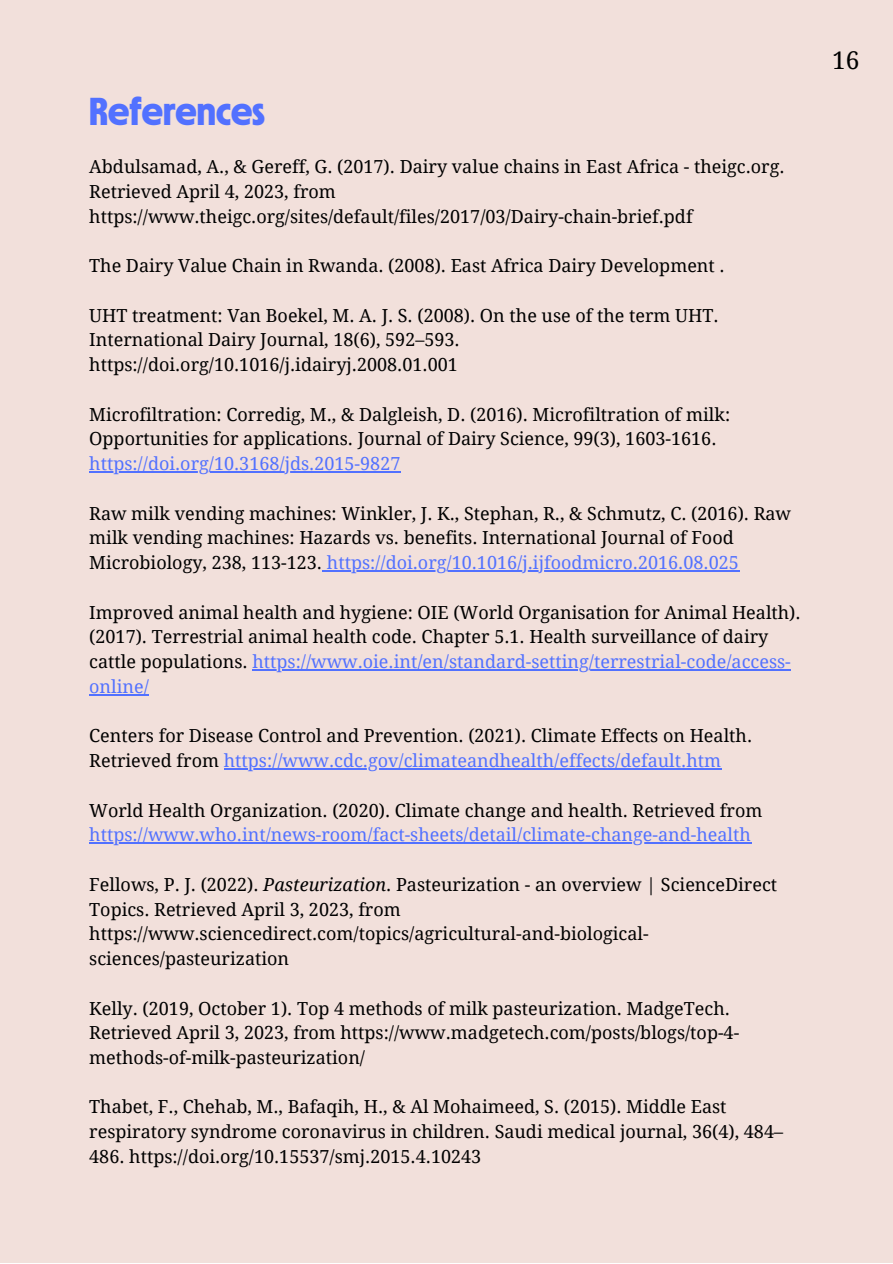
<style>
.page{position:relative;width:893px;height:1264px;background:#fff}
.page>*{position:absolute;margin:0;border:0;box-sizing:border-box;transform-origin:0 0}
.t1{font:700 39px "MD Nichrome Test";color:#5271ff}
.t2{font:24.45px "Droid Serif";color:#000}
.t3{font:18px/24.8px "Droid Serif";color:#000}
.t4{font:18px "Droid Serif";color:#5271ff}
.s1{color:#5271ff}
.s2{font-style:italic}
</style>
<div class="page">
<div style="left:0;top:0;width:892px;height:1262px;background:#f2e0db"></div>
<hr style="left:89px;top:471px;width:311px;height:1px;background:#5271ff">
<hr style="left:327px;top:570px;width:412px;height:1px;background:#5271ff">
<hr style="left:252px;top:669px;width:539px;height:1px;background:#5271ff">
<hr style="left:89px;top:694px;width:60px;height:1px;background:#5271ff">
<hr style="left:224px;top:768px;width:497px;height:1px;background:#5271ff">
<hr style="left:89px;top:842px;width:662px;height:1px;background:#5271ff">
<h1 class="t1" style="left:89px;top:92px;width:177px">References</h1>
<p class="t3" style="left:89px;top:155px;width:696px">Abdulsamad, A., &amp; Gereff, G. (2017). Dairy value chains in East Africa - theigc.org.<br>Retrieved April 4, 2023, from https://www.theigc.org/sites/default/files/2017/03/Dairy-chain-brief.pdf</p>
<p class="t3" style="left:89px;top:254px;width:637px">The Dairy Value Chain in Rwanda. (2008). East Africa Dairy Development .</p>
<p class="t3" style="left:89px;top:303px;width:630px">UHT treatment: Van Boekel, M. A. J. S. (2008). On the use of the term UHT.<br>International Dairy Journal, 18(6), 592–593. https://doi.org/10.1016/j.idairyj.2008.01.001</p>
<p class="t3" style="left:89px;top:402px;width:642px">Microfiltration: Corredig, M., &amp; Dalgleish, D. (2016). Microfiltration of milk:<br>Opportunities for applications. Journal of Dairy Science, 99(3), 1603-1616.</p>
<p class="t4" style="left:89px;top:453px;width:313px">https://doi.org/10.3168/jds.2015-9827</p>
<p class="t3" style="left:89px;top:501px;width:703px">Raw milk vending machines: Winkler, J. K., Stephan, R., &amp; Schmutz, C. (2016). Raw milk vending machines: Hazards vs. benefits. International Journal of Food<br>Microbiology, 238, 113-123. <span class="s1">https://doi.org/10.1016/j.ijfoodmicro.2016.08.025</span></p>
<p class="t3" style="left:89px;top:600px;width:712px">Improved animal health and hygiene: OIE (World Organisation for Animal Health). (2017). Terrestrial animal health code. Chapter 5.1. Health surveillance of dairy cattle populations. <span class="s1">https://www.oie.int/en/standard-setting/terrestrial-code/access&shy;online/</span></p>
<p class="t3" style="left:89px;top:723px;width:664px">Centers for Disease Control and Prevention. (2021). Climate Effects on Health.<br>Retrieved from <span class="s1">https://www.cdc.gov/climateandhealth/effects/default.htm</span></p>
<p class="t3" style="left:89px;top:798px;width:674px">World Health Organization. (2020). Climate change and health. Retrieved from</p>
<p class="t4" style="left:89px;top:824px;width:663px">https://www.who.int/news-room/fact-sheets/detail/climate-change-and-health</p>
<p class="t3" style="left:89px;top:872px;width:689px">Fellows, P. J. (2022). <span class="s2">Pasteurization</span>. Pasteurization - an overview | ScienceDirect Topics. Retrieved April 3, 2023, from https://www.sciencedirect.com/topics/agricultural-and-biological&shy;sciences/pasteurization</p>
<p class="t3" style="left:89px;top:995px;width:651px">Kelly. (2019, October 1). Top 4 methods of milk pasteurization. MadgeTech.<br>Retrieved April 3, 2023, from https://www.madgetech.com/posts/blogs/top-4- methods-of-milk-pasteurization/</p>
<p class="t3" style="left:89px;top:1094px;width:695px">Thabet, F., Chehab, M., Bafaqih, H., &amp; Al Mohaimeed, S. (2015). Middle East respiratory syndrome coronavirus in children. Saudi medical journal, 36(4), 484–<br>486. https://doi.org/10.15537/smj.2015.4.10243</p>
<h2 class="t2" style="left:832px;top:46px;width:29px">16</h2>
</div>
